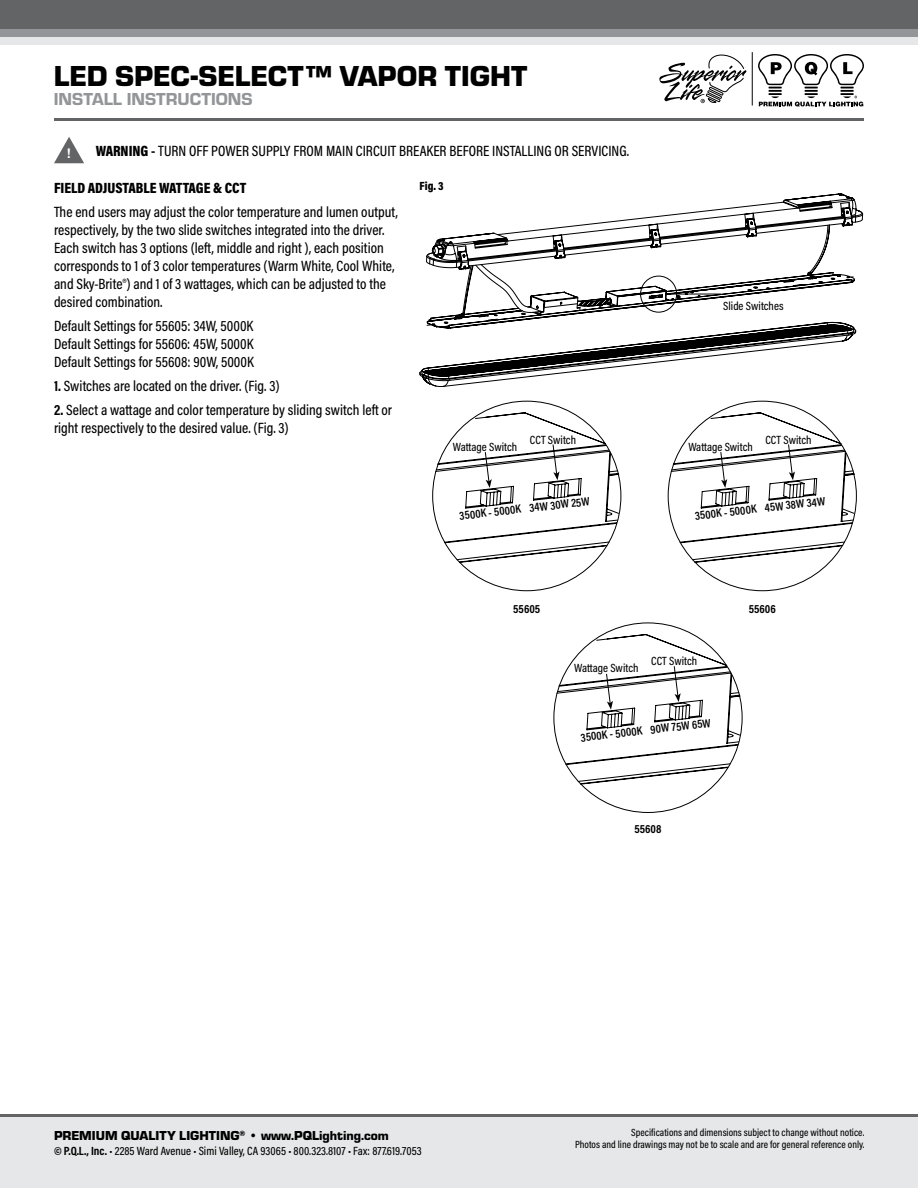
<style>
.page{position:relative;width:918px;height:1188px;background:#fff}
.page>*{position:absolute;margin:0;border:0;box-sizing:border-box;transform-origin:0 0}
.t1{font:900 30px "Eurostile";color:#000}
.t2{font:18px "Eurostile Hea";color:#939598}
.t3{font:500 15px/18px "Acumin Pro Cond";color:#000}
.t4{font:900 15px "Acumin Pro Cond";letter-spacing:-.005em;color:#000}
.t5{font:900 13.5px "Eurostile";color:#000}
.t6{font:700 13.2px "Helvetica";color:#fff}
.t7{font:500 12px "Acumin Pro Cond";color:#000}
.t8{font:600 12px "Acumin Pro Cond";color:#000}
.t9{font:700 12px "Acumin Pro Cond";color:#000}
.t10{font:900 12px "Acumin Pro Cond";color:#000}
.t11{font:500 10.5px/12px "Acumin Pro Cond";color:#000;text-align:right}
.s1{font-weight:900}
.s2{font-weight:700}
</style>
<div class="page">
<svg style="left:659px;top:54px;width:87px;height:49px"></svg>
<hr style="left:752px;top:52px;width:1px;height:54px;background:#000">
<div style="left:0;top:1115px;width:918px;height:73px;background:#e6e7e8"></div>
<hr style="left:0;top:1114px;width:918px;height:3px;background:#636466">
<div style="left:0;top:27px;width:918px;height:18px;background:#e6e7e8"></div>
<div style="left:0;top:20px;width:918px;height:17px;background:#939598"></div>
<div style="left:0;top:0;width:918px;height:28px;background:#636466"></div>
<hr style="left:54px;top:118px;width:810px;height:3px;background:#636466">
<svg style="left:758px;top:54px;width:106px;height:53px"></svg>
<svg style="left:54px;top:137px;width:30px;height:26px"></svg>
<svg style="left:419px;top:197px;width:436px;height:189px"></svg>
<div style="left:640px;top:276px;width:37px;height:37px;border:1px solid #000101;border-radius:50%"></div>
<hr style="left:672px;top:294px;width:49px;height:1px;background:#000">
<svg style="left:435px;top:412px;width:184px;height:151px"></svg>
<svg style="left:671px;top:412px;width:184px;height:151px"></svg>
<svg style="left:557px;top:634px;width:183px;height:151px"></svg>
<h1 class="t1" style="left:54px;top:55px;width:475px">LED SPEC-SELECT™ VAPOR TIGHT</h1>
<p class="t2" style="left:54px;top:86px;width:200px">INSTALL INSTRUCTIONS</p>
<p class="t6" style="left:66px;top:143px;width:6px">!</p>
<p class="t3" style="left:96px;top:141px;width:535px"><span class="s1">WARNING</span> <span class="s2">-</span> TURN OFF POWER SUPPLY FROM MAIN CIRCUIT BREAKER BEFORE INSTALLING OR SERVICING.</p>
<p class="t4" style="left:54px;top:178px;width:194px">FIELD ADJUSTABLE WATTAGE &amp; CCT</p>
<p class="t3" style="left:54px;top:202px;width:346px">The end users may adjust the color temperature and lumen output, respectively, by the two slide switches integrated into the driver.<br>Each switch has 3 options (left, middle and right ), each position corresponds to 1 of 3 color temperatures (Warm White, Cool White, and Sky-Brite®) and 1 of 3 wattages, which can be adjusted to the desired combination.</p>
<p class="t3" style="left:54px;top:316px;width:201px">Default Settings for 55605: 34W, 5000K</p>
<p class="t3" style="left:54px;top:334px;width:201px">Default Settings for 55606: 45W, 5000K</p>
<p class="t3" style="left:54px;top:352px;width:201px">Default Settings for 55608: 90W, 5000K</p>
<p class="t3" style="left:54px;top:376px;width:227px"><span class="s2">1.</span> Switches are located on the driver. (Fig. 3)</p>
<p class="t3" style="left:54px;top:400px;width:340px"><span class="s2">2.</span> Select a wattage and color temperature by sliding switch left or right respectively to the desired value. (Fig. 3)</p>
<p class="t10" style="left:420px;top:179px;width:26px">Fig. 3</p>
<p class="t7" style="left:453px;top:439px;width:66px">Wattage Switch</p>
<p class="t7" style="left:530px;top:432px;width:48px">CCT Switch</p>
<p class="t8" style="left:528px;top:500px;width:62px;rotate:-6deg">34W 30W 25W</p>
<p class="t8" style="left:459px;top:508px;width:63px;rotate:-6deg">3500K - 5000K</p>
<p class="t7" style="left:723px;top:298px;width:62px">Slide Switches</p>
<p class="t7" style="left:688px;top:439px;width:66px">Wattage Switch</p>
<p class="t7" style="left:765px;top:432px;width:48px">CCT Switch</p>
<p class="t8" style="left:764px;top:500px;width:62px;rotate:-6deg">45W 38W 34W</p>
<p class="t8" style="left:694px;top:508px;width:63px;rotate:-6deg">3500K - 5000K</p>
<p class="t9" style="left:513px;top:601px;width:28px">55605</p>
<p class="t9" style="left:749px;top:601px;width:28px">55606</p>
<p class="t7" style="left:574px;top:660px;width:66px">Wattage Switch</p>
<p class="t7" style="left:651px;top:653px;width:48px">CCT Switch</p>
<p class="t8" style="left:650px;top:721px;width:62px;rotate:-6deg">90W 75W 65W</p>
<p class="t8" style="left:580px;top:729px;width:63px;rotate:-6deg">3500K - 5000K</p>
<p class="t5" style="left:54px;top:1126px;width:336px">PREMIUM QUALITY LIGHTING<sup>®</sup> <span class="s2">•</span> www.PQLighting.com</p>
<p class="t7" style="left:54px;top:1143px;width:369px"><span class="s2">© P.Q.L., Inc.</span> • 2285 Ward Avenue • Simi Valley, CA 93065 • 800.323.8107 • Fax: 877.619.7053</p>
<p class="t9" style="left:635px;top:821px;width:28px">55608</p>
<p class="t11" style="left:575px;top:1126px;width:291px">Specifications and dimensions subject to change without notice.<br>Photos and line drawings may not be to scale and are for general reference only.</p>
</div>
